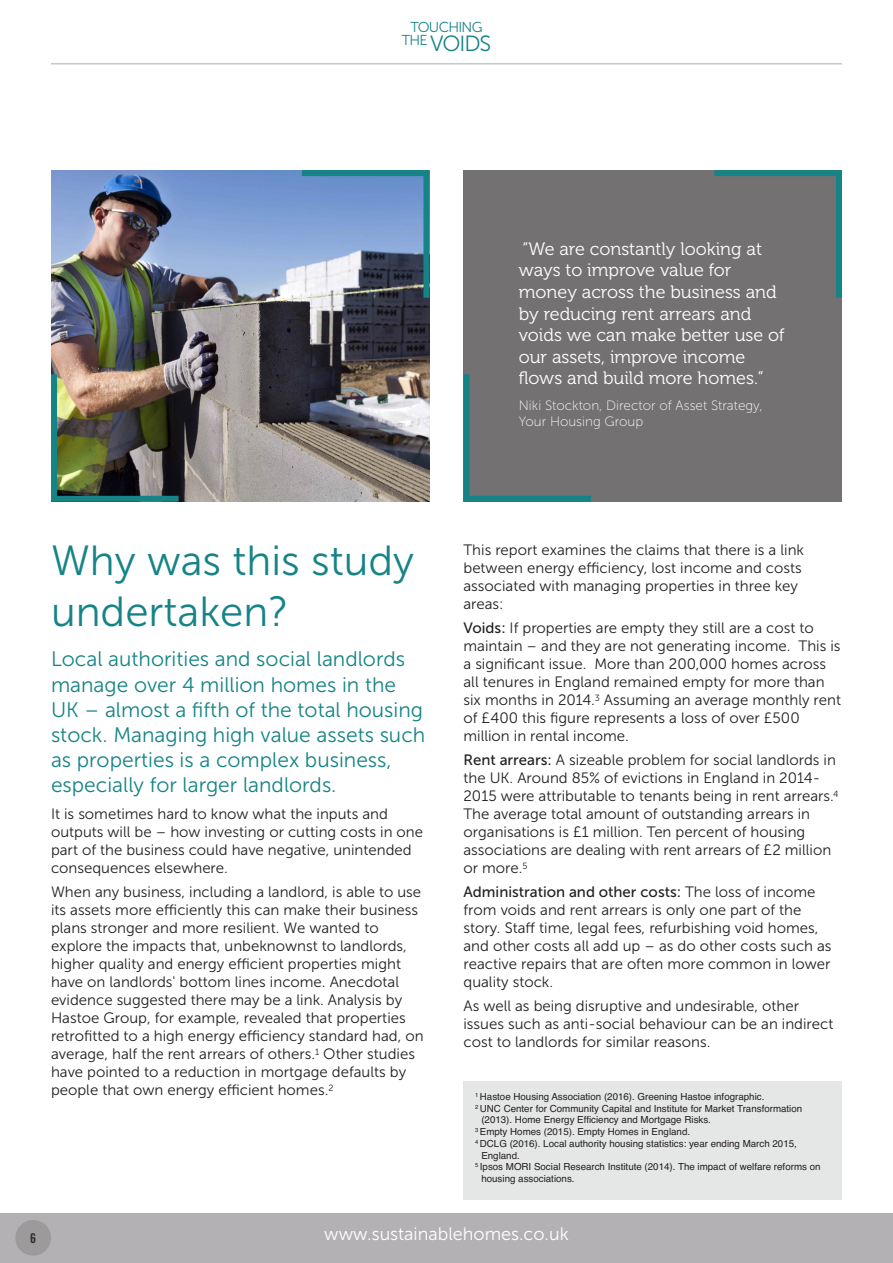
<style>
.page{position:relative;width:893px;height:1263px;background:#fff}
.page>*{position:absolute;margin:0;border:0;box-sizing:border-box;transform-origin:0 0}
.t1{font:42px/50.4px "Museo Sans 300";color:#168486}
.t2{font:21.9px "Museo Sans 300";letter-spacing:-.05em;color:#168486}
.t3{font:21px/25.2px "Museo Sans 300";color:#168486}
.t4{font:18px/21.6px "Museo 300";color:#fff}
.t5{font:18px "Museo Sans 300";color:#fff}
.t6{font:15px/18px "Museo Sans 300";color:#231f20}
.t7{font:15px "Museo Sans 500";color:#231f20}
.t8{font:14.4px "Museo Sans 300";letter-spacing:-.05em;color:#168486}
.t9{font:13.5px/16.2px "Museo Sans 100";color:#fff}
.t10{font:13.5px "Trade Gothic LT Std Bd Cn 20";color:#2b2d2e}
.t11{font:9.75px "Helvetica";color:#231f20}
.s1{font-family:"Museo Sans 500"}
.s2{font-family:"Museo Sans 300"}
</style>
<div class="page">
<div style="left:463px;top:1081px;width:379px;height:118px;background:#e5e6e6"></div>
<hr style="left:51px;top:63px;width:791px;height:2px;background:#c7c8ca">
<div style="left:0;top:1213px;width:893px;height:50px;background:#b3b1b3"></div>
<img style="left:51px;top:170px;width:378px;height:332px">
<div style="left:463px;top:170px;width:379px;height:332px;background:#737172"></div>
<svg style="left:714px;top:170px;width:128px;height:128px"></svg>
<svg style="left:463px;top:374px;width:128px;height:128px"></svg>
<svg style="left:302px;top:170px;width:127px;height:128px;background:#7593b6"></svg>
<img style="left:51px;top:374px;width:128px;height:128px">
<div style="left:15px;top:1220px;width:36px;height:36px;background:#9c9a9b;border-radius:50%"></div>
<p class="t8" style="left:410px;top:19px;width:74px">Touching</p>
<h2 class="t2" style="left:402px;top:30px;width:91px"><sup>The</sup> voids</h2>
<p class="t4" style="left:519px;top:239px;width:267px">“We are constantly looking at ways to improve value for money across the business and by reducing rent arrears and voids we can make better use of our assets, improve income flows and build more homes.”</p>
<p class="t9" style="left:519px;top:397px;width:245px">Niki Stockton, Director of Asset Strategy,<br>Your Housing Group</p>
<h1 class="t1" style="left:51px;top:536px;width:365px">Why was this study undertaken?</h1>
<h3 class="t3" style="left:51px;top:646px;width:376px">Local authorities and social landlords manage over 4 million homes in the uK – almost a fifth of the total housing stock. Managing high value assets such as properties is a complex business, especially for larger landlords.</h3>
<p class="t6" style="left:51px;top:805px;width:374px">it is sometimes hard to know what the inputs and outputs will be – how investing or cutting costs in one part of the business could have negative, unintended consequences elsewhere.</p>
<p class="t6" style="left:51px;top:883px;width:374px">When any business, including a landlord, is able to use its assets more efficiently this can make their business plans stronger and more resilient. We wanted to explore the impacts that, unbeknownst to landlords, higher quality and energy efficient properties might have on landlords' bottom lines income. Anecdotal evidence suggested there may be a link. Analysis by hastoe group, for example, revealed that properties retrofitted to a high energy efficiency standard had, on average, half the rent arrears of others.<sup>1</sup> other studies have pointed to a reduction in mortgage defaults by people that own energy efficient homes.<sup>2</sup></p>
<p class="t6" style="left:463px;top:541px;width:342px">This report examines the claims that there is a link between energy efficiency, lost income and costs associated with managing properties in three key areas:</p>
<p class="t6" style="left:463px;top:619px;width:379px"><span class="s1">Voids:</span> if properties are empty they still are a cost to maintain – and they are not generating income. This is a significant issue. More than 200,000 homes across all tenures in england remained empty for more than six months in 2014.<sup>3</sup> Assuming an average monthly rent of £400 this figure represents a loss of over £500 million in rental income.</p>
<p class="t6" style="left:463px;top:751px;width:376px"><span class="s1">Rent arrears:</span> A sizeable problem for social landlords in the uK. Around 85% of evictions in england in 2014- 2015 were attributable to tenants being in rent arrears.<sup>4<br></sup>The average total amount of outstanding arrears in organisations is £1 million. Ten percent of housing associations are dealing with rent arrears of £2 million or more.<sup>5</sup></p>
<p class="t7" style="left:463px;top:883px;width:354px">Administration and other costs: <span class="s2">The loss of income</span></p>
<p class="t6" style="left:463px;top:901px;width:370px">from voids and rent arrears is only one part of the story. staff time, legal fees, refurbishing void homes, and other costs all add up – as do other costs such as reactive repairs that are often more common in lower quality stock.</p>
<p class="t6" style="left:463px;top:997px;width:371px">As well as being disruptive and undesirable, other issues such as anti-social behaviour can be an indirect cost to landlords for similar reasons.</p>
<p class="t11" style="left:475px;top:1091px;width:291px"><sup>1</sup> Hastoe Housing Association (2016). Greening Hastoe infographic.</p>
<p class="t11" style="left:475px;top:1103px;width:329px"><sup>2</sup> UNC Center for Community Capital and Institute for Market Transformation</p>
<p class="t11" style="left:481px;top:1114px;width:231px">(2013). Home Energy Efficiency and Mortgage Risks.</p>
<p class="t11" style="left:475px;top:1126px;width:217px"><sup>3</sup> Empty Homes (2015). Empty Homes in England.</p>
<p class="t11" style="left:475px;top:1138px;width:323px"><sup>4</sup> DCLG (2016). Local authority housing statistics: year ending March 2015,</p>
<p class="t11" style="left:481px;top:1149px;width:40px">England.</p>
<p class="t11" style="left:475px;top:1161px;width:347px"><sup>5</sup> Ipsos MORI Social Research Institute (2014). The impact of welfare reforms on</p>
<p class="t11" style="left:481px;top:1173px;width:95px">housing associations.</p>
<p class="t10" style="left:30px;top:1233px;width:7px">6</p>
<p class="t5" style="left:324px;top:1223px;width:246px">www.sustainablehomes.co.uk</p>
</div>
